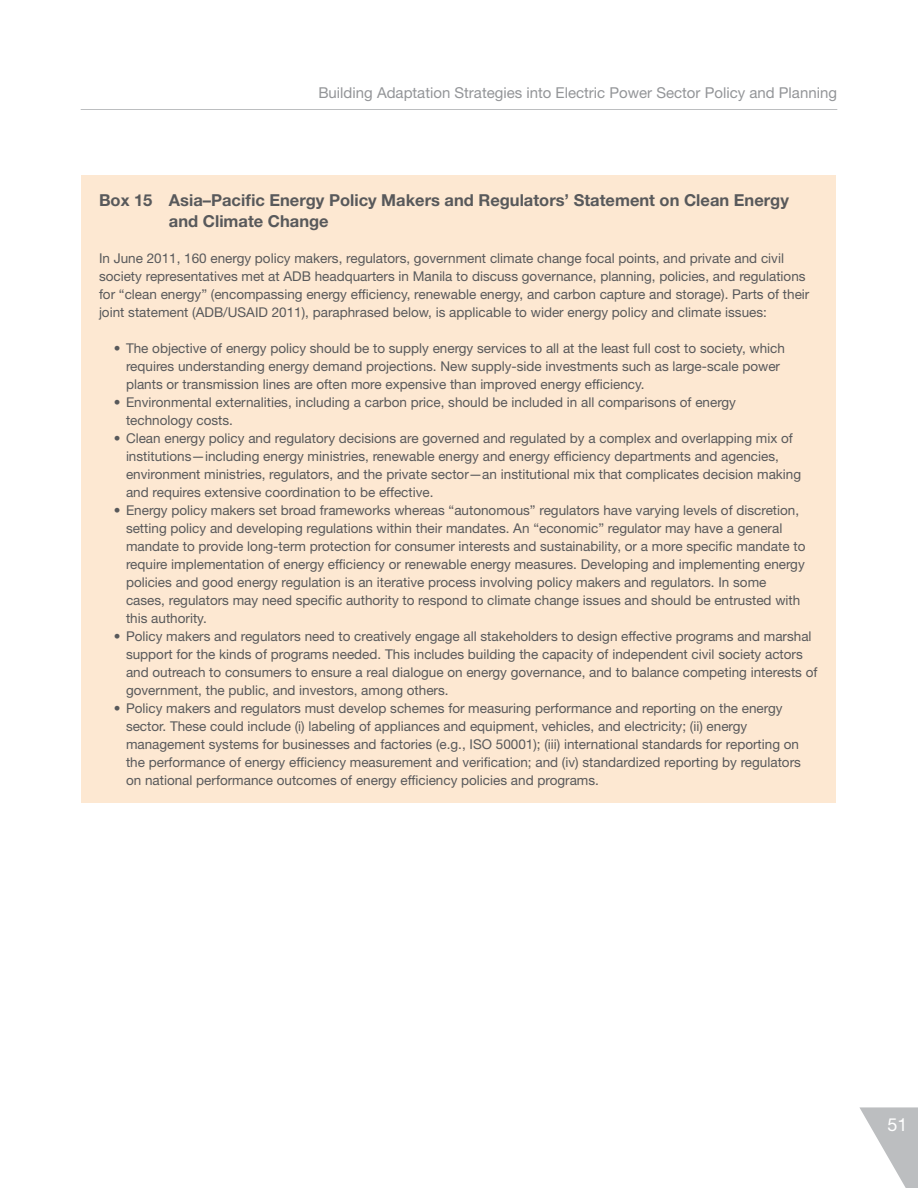
<style>
.page{position:relative;width:918px;height:1188px;background:#fff}
.page>*{position:absolute;margin:0;border:0;box-sizing:border-box;transform-origin:0 0}
.t1{font:18px "Helvetica Neue LT Std";color:#fff}
.t2{font:700 16.5px/21px "Helvetica Neue";color:#58595b}
.t3{font:15px "Helvetica Neue LT Std";color:#939598}
.t4{font:13.5px/18px "Helvetica Neue LT Std";color:#58595b}
</style>
<div class="page">
<hr style="left:81px;top:109px;width:756px;height:1px;background:#bcbec0">
<svg style="left:859px;top:1107px;width:59px;height:81px"></svg>
<div style="left:81px;top:176px;width:755px;height:627px;background:#fde8d2"></div>
<p class="t3" style="left:318px;top:84px;width:520px">Building Adaptation Strategies into Electric Power Sector Policy and Planning</p>
<p class="t2" style="left:169px;top:190px;width:621px;text-indent:-70px">Box 15 Asia–Pacific Energy Policy Makers and Regulators’ Statement on Clean Energy and Climate Change</p>
<p class="t4" style="left:99px;top:249px;width:712px">In June 2011, 160 energy policy makers, regulators, government climate change focal points, and private and civil society representatives met at ADB headquarters in Manila to discuss governance, planning, policies, and regulations for “clean energy” (encompassing energy efficiency, renewable energy, and carbon capture and storage). Parts of their joint statement (ADB/USAID 2011), paraphrased below, is applicable to wider energy policy and climate issues:</p>
<p class="t4" style="left:126px;top:339px;width:661px;text-indent:-12px">• The objective of energy policy should be to supply energy services to all at the least full cost to society, which requires understanding energy demand projections. New supply-side investments such as large-scale power plants or transmission lines are often more expensive than improved energy efficiency.</p>
<p class="t4" style="left:126px;top:393px;width:611px;text-indent:-12px">• Environmental externalities, including a carbon price, should be included in all comparisons of energy technology costs.</p>
<p class="t4" style="left:126px;top:429px;width:677px;text-indent:-12px">• Clean energy policy and regulatory decisions are governed and regulated by a complex and overlapping mix of institutions—including energy ministries, renewable energy and energy efficiency departments and agencies, environment ministries, regulators, and the private sector—an institutional mix that complicates decision making and requires extensive coordination to be effective.</p>
<p class="t4" style="left:126px;top:501px;width:681px;text-indent:-12px">• Energy policy makers set broad frameworks whereas “autonomous” regulators have varying levels of discretion, setting policy and developing regulations within their mandates. An “economic” regulator may have a general mandate to provide long-term protection for consumer interests and sustainability, or a more specific mandate to require implementation of energy efficiency or renewable energy measures. Developing and implementing energy policies and good energy regulation is an iterative process involving policy makers and regulators. In some cases, regulators may need specific authority to respond to climate change issues and should be entrusted with this authority.</p>
<p class="t4" style="left:126px;top:627px;width:693px;text-indent:-12px">• Policy makers and regulators need to creatively engage all stakeholders to design effective programs and marshal support for the kinds of programs needed. This includes building the capacity of independent civil society actors and outreach to consumers to ensure a real dialogue on energy governance, and to balance competing interests of government, the public, and investors, among others.</p>
<p class="t4" style="left:126px;top:699px;width:676px;text-indent:-12px">• Policy makers and regulators must develop schemes for measuring performance and reporting on the energy sector. These could include (i) labeling of appliances and equipment, vehicles, and electricity; (ii) energy management systems for businesses and factories (e.g., ISO 50001); (iii) international standards for reporting on the performance of energy efficiency measurement and verification; and (iv) standardized reporting by regulators on national performance outcomes of energy efficiency policies and programs.</p>
<h1 class="t1" style="left:887px;top:1114px;width:22px">51</h1>
</div>
